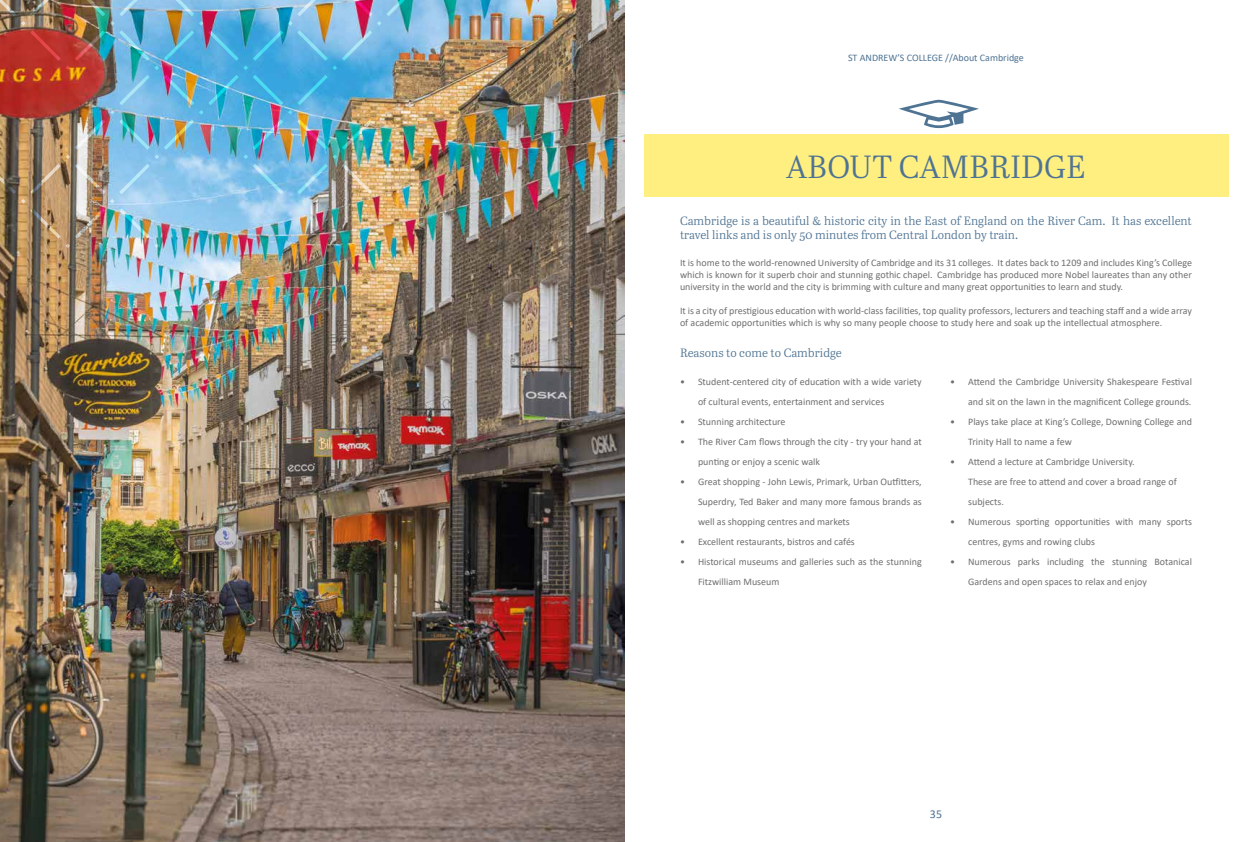
<style>
.page{position:relative;width:1248px;height:842px;background:#fff}
.page>*{position:absolute;margin:0;border:0;box-sizing:border-box;transform-origin:0 0}
.t1{font:32px "Abril Text Lt";color:#4e7393}
.t2{font:12px/14.4px "Abril Text Lt";color:#4e7393}
.t3{font:12px "Calibri";color:#4e7393}
.t4{font:10px/20px "Calibri";color:#706f6f}
.t5{font:10px "Calibri";color:#4e7393}
</style>
<div class="page">
<img style="left:0;top:0;width:624px;height:842px">
<svg style="left:0;top:0;width:61px;height:26px"></svg>
<svg style="left:30px;top:30px;width:31px;height:31px"></svg>
<img style="left:75px;top:0;width:75px;height:26px">
<svg style="left:75px;top:30px;width:30px;height:31px"></svg>
<svg style="left:65px;top:65px;width:5px;height:5px"></svg>
<svg style="left:119px;top:30px;width:31px;height:31px"></svg>
<svg style="left:164px;top:0;width:39px;height:26px"></svg>
<svg style="left:164px;top:30px;width:30px;height:31px"></svg>
<svg style="left:154px;top:65px;width:5px;height:5px"></svg>
<svg style="left:119px;top:75px;width:31px;height:30px"></svg>
<svg style="left:110px;top:110px;width:5px;height:5px"></svg>
<svg style="left:75px;top:119px;width:30px;height:31px"></svg>
<svg style="left:65px;top:154px;width:5px;height:5px"></svg>
<svg style="left:30px;top:164px;width:31px;height:30px"></svg>
<svg style="left:0;top:164px;width:26px;height:40px"></svg>
<svg style="left:208px;top:30px;width:31px;height:31px"></svg>
<svg style="left:164px;top:75px;width:30px;height:30px"></svg>
<svg style="left:119px;top:119px;width:31px;height:31px"></svg>
<svg style="left:75px;top:164px;width:30px;height:30px"></svg>
<svg style="left:30px;top:208px;width:31px;height:31px"></svg>
<svg style="left:253px;top:30px;width:30px;height:31px"></svg>
<svg style="left:243px;top:65px;width:5px;height:5px"></svg>
<svg style="left:208px;top:75px;width:31px;height:30px"></svg>
<svg style="left:199px;top:110px;width:4px;height:5px"></svg>
<svg style="left:164px;top:119px;width:30px;height:31px"></svg>
<svg style="left:154px;top:154px;width:5px;height:5px"></svg>
<svg style="left:119px;top:164px;width:31px;height:30px"></svg>
<img style="left:65px;top:199px;width:50px;height:49px">
<svg style="left:253px;top:75px;width:30px;height:30px"></svg>
<svg style="left:119px;top:208px;width:31px;height:31px"></svg>
<img style="left:288px;top:0;width:129px;height:70px">
<svg style="left:297px;top:75px;width:31px;height:30px"></svg>
<svg style="left:288px;top:110px;width:4px;height:5px"></svg>
<svg style="left:253px;top:119px;width:30px;height:31px"></svg>
<svg style="left:243px;top:154px;width:5px;height:5px"></svg>
<svg style="left:154px;top:243px;width:5px;height:5px"></svg>
<svg style="left:297px;top:119px;width:31px;height:31px"></svg>
<svg style="left:253px;top:164px;width:30px;height:30px"></svg>
<svg style="left:342px;top:119px;width:30px;height:31px"></svg>
<svg style="left:297px;top:154px;width:40px;height:40px"></svg>
<svg style="left:342px;top:164px;width:30px;height:30px"></svg>
<div style="left:643px;top:135px;width:584px;height:62px;background:#ffef81"></div>
<svg style="left:899px;top:100px;width:79px;height:28px"></svg>
<p class="t5" style="left:848px;top:50px;width:177px">ST ANDREW’S COLLEGE //About Cambridge</p>
<h1 class="t1" style="left:786px;top:144px;width:301px">ABOUT CAMBRIDGE</h1>
<p class="t2" style="left:680px;top:213px;width:513px">Cambridge is a beautiful &amp; historic city in the East of England on the River Cam. It has excellent travel links and is only 50 minutes from Central London by train.</p>
<p class="t4" style="left:680px;top:256px;width:513px;line-height:12px;text-align:justify">It is home to the world-renowned University of Cambridge and its 31 colleges. It dates back to 1209 and includes King’s College which is known for it superb choir and stunning gothic chapel. Cambridge has produced more Nobel laureates than any other university in the world and the city is brimming with culture and many great opportunities to learn and study.</p>
<p class="t4" style="left:680px;top:304px;width:513px;line-height:12px">It is a city of prestigious education with world-class facilities, top quality professors, lecturers and teaching staff and a wide array of academic opportunities which is why so many people choose to study here and soak up the intellectual atmosphere.</p>
<p class="t2" style="left:680px;top:345px;width:163px">Reasons to come to Cambridge</p>
<p class="t4" style="left:698px;top:372px;width:225px;text-indent:-18px">• Student-centered city of education with a wide variety of cultural events, entertainment and services</p>
<p class="t4" style="left:680px;top:412px;width:107px">• Stunning architecture</p>
<p class="t4" style="left:698px;top:432px;width:225px;text-indent:-18px">• The River Cam flows through the city - try your hand at punting or enjoy a scenic walk</p>
<p class="t4" style="left:698px;top:472px;width:225px;text-align:justify;text-indent:-18px">• Great shopping - John Lewis, Primark, Urban Outfitters, Superdry, Ted Baker and many more famous brands as well as shopping centres and markets</p>
<p class="t4" style="left:680px;top:532px;width:176px">• Excellent restaurants, bistros and cafés</p>
<p class="t4" style="left:698px;top:552px;width:225px;text-indent:-18px">• Historical museums and galleries such as the stunning<br>Fitzwilliam Museum</p>
<p class="t4" style="left:950px;top:372px;width:243px;text-align:right">• Attend the Cambridge University Shakespeare Festival and sit on the lawn in the magnificent College grounds.</p>
<p class="t4" style="left:968px;top:412px;width:225px;text-indent:-18px">• Plays take place at King’s College, Downing College and<br>Trinity Hall to name a few</p>
<p class="t4" style="left:968px;top:452px;width:210px;text-indent:-18px">• Attend a lecture at Cambridge University.<br>These are free to attend and cover a broad range of subjects.</p>
<p class="t4" style="left:968px;top:512px;width:225px;text-indent:-18px">• Numerous sporting opportunities with many sports centres, gyms and rowing clubs</p>
<p class="t4" style="left:968px;top:552px;width:225px;text-indent:-18px">• Numerous parks including the stunning Botanical<br>Gardens and open spaces to relax and enjoy</p>
<p class="t3" style="left:929px;top:806px;width:14px">35</p>
</div>
